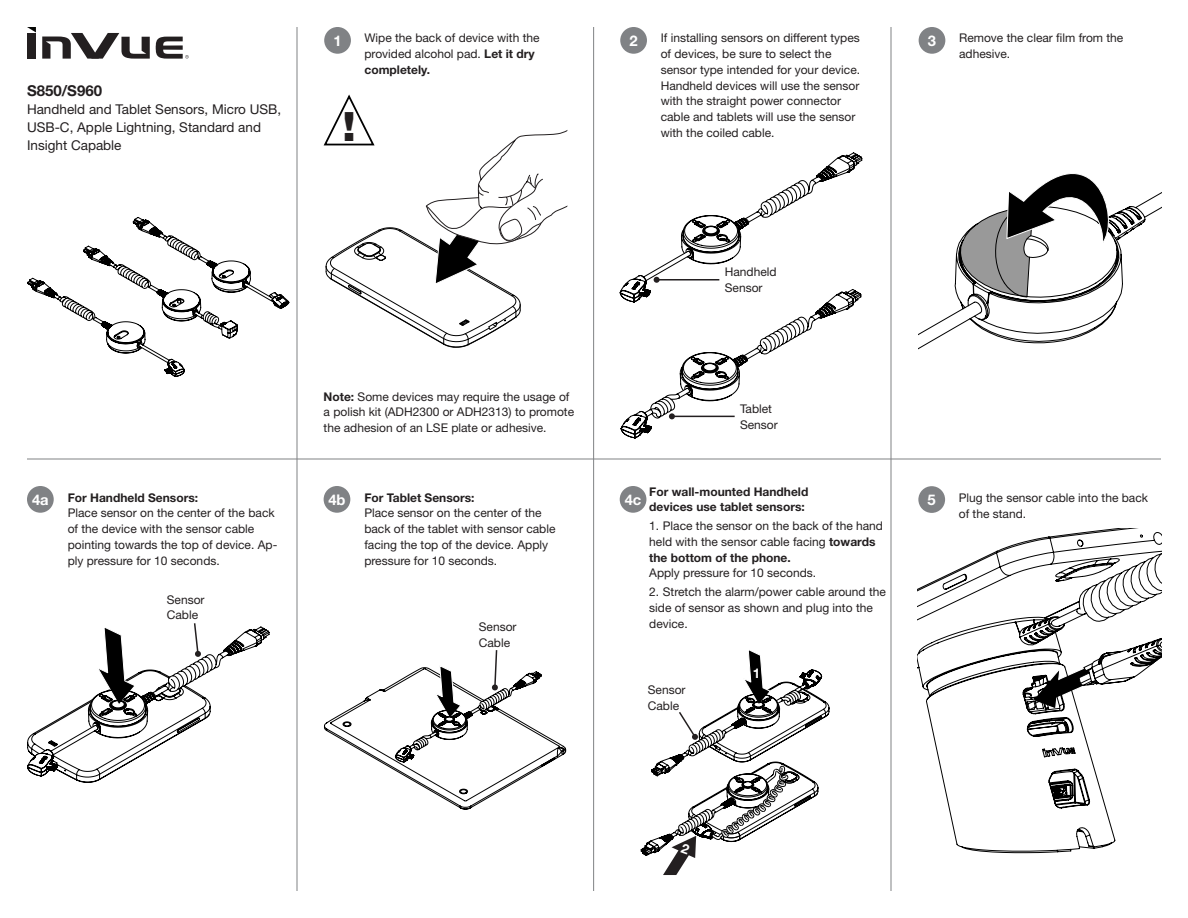
<style>
.page{position:relative;width:1188px;height:918px;background:#fff}
.page>*{position:absolute;margin:0;border:0;box-sizing:border-box;transform-origin:0 0}
.t1{font:900 40.5px "Helvetica Neue LT Std";color:#231f20}
.t2{font:700 15px "Helvetica Neue LT Std";color:#231f20}
.t3{font:700 14.7px "Helvetica Neue LT Std";color:#fff}
.t4{font:13.5px/18px "Helvetica Neue LT Std";color:#231f20}
.t5{font:700 13.5px "Helvetica Neue LT Std";color:#fff}
.t6{font:12px/15.8px "Helvetica Neue LT Std";color:#231f20}
.t7{font:700 12px "Helvetica Neue LT Std";color:#231f20}
.s1{font-weight:700}
</style>
<div class="page">
<hr style="left:27px;top:459px;width:1134px;height:1px;background:#808285">
<hr style="left:297px;top:27px;width:1px;height:864px;background:#808285">
<hr style="left:593px;top:27px;width:1px;height:864px;background:#808285">
<hr style="left:891px;top:27px;width:1px;height:864px;background:#808285">
<div style="left:28px;top:33px;width:8px;height:26px;background:#231f20"></div>
<svg style="left:42px;top:33px;width:108px;height:26px"></svg>
<svg style="left:27px;top:27px;width:9px;height:5px"></svg>
<svg style="left:156px;top:37px;width:33px;height:22px"></svg>
<svg style="left:28px;top:217px;width:261px;height:160px"></svg>
<div style="left:324px;top:27px;width:27px;height:27px;background:#808285;border-radius:50%"></div>
<div style="left:919px;top:27px;width:26px;height:27px;background:#808285;border-radius:50%"></div>
<svg style="left:919px;top:192px;width:242px;height:157px"></svg>
<svg style="left:961px;top:173px;width:161px;height:124px"></svg>
<div style="left:918px;top:486px;width:27px;height:27px;background:#808285;border-radius:50%"></div>
<div style="left:27px;top:486px;width:27px;height:27px;background:#808285;border-radius:50%"></div>
<svg style="left:917px;top:528px;width:244px;height:325px"></svg>
<div style="left:324px;top:486px;width:26px;height:27px;background:#808285;border-radius:50%"></div>
<div style="left:620px;top:486px;width:26px;height:27px;background:#808285;border-radius:50%"></div>
<svg style="left:27px;top:623px;width:242px;height:160px"></svg>
<svg style="left:324px;top:650px;width:242px;height:159px"></svg>
<div style="left:620px;top:27px;width:27px;height:27px;background:#808285;border-radius:50%"></div>
<svg style="left:620px;top:153px;width:242px;height:285px"></svg>
<svg style="left:323px;top:94px;width:244px;height:253px"></svg>
<svg style="left:641px;top:650px;width:188px;height:225px"></svg>
<p class="t2" style="left:27px;top:81px;width:77px">S850/S960</p>
<p class="t4" style="left:27px;top:100px;width:256px">Handheld and Tablet Sensors, Micro USB,<br>USB-C, Apple Lightning, Standard and<br>Insight Capable</p>
<p class="t3" style="left:333px;top:31px;width:10px">1</p>
<p class="t6" style="left:364px;top:30px;width:177px">Wipe the back of device with the provided alcohol pad. <span class="s1">Let it dry completely.</span></p>
<p class="t3" style="left:928px;top:31px;width:10px">3</p>
<p class="t6" style="left:959px;top:30px;width:166px">Remove the clear film from the adhesive.</p>
<p class="t3" style="left:630px;top:31px;width:10px">2</p>
<p class="t6" style="left:661px;top:30px;width:201px">If installing sensors on different types of devices, be sure to select the</p>
<p class="t6" style="left:661px;top:62px;width:201px">sensor type intended for your device.</p>
<p class="t6" style="left:661px;top:77px;width:200px">Handheld devices will use the sensor with the straight power connector cable and tablets will use the sensor with the coiled cable.</p>
<p class="t1" style="left:343px;top:102px;width:14px">!</p>
<p class="t3" style="left:32px;top:490px;width:18px">4a</p>
<p class="t7" style="left:68px;top:490px;width:132px">For Handheld Sensors:</p>
<p class="t6" style="left:68px;top:505px;width:211px">Place sensor on the center of the back of the device with the sensor cable pointing towards the top of device. Ap&shy;ply pressure for 10 seconds.</p>
<p class="t6" style="left:167px;top:591px;width:39px">Sensor</p>
<p class="t6" style="left:167px;top:607px;width:33px">Cable</p>
<p class="t6" style="left:324px;top:388px;width:252px"><span class="s1">Note:</span> Some devices may require the usage of a polish kit (ADH2300 or ADH2313) to promote the adhesion of an LSE plate or adhesive.</p>
<p class="t3" style="left:328px;top:490px;width:19px">4b</p>
<p class="t7" style="left:364px;top:490px;width:112px">For Tablet Sensors:</p>
<p class="t6" style="left:364px;top:505px;width:193px">Place sensor on the center of the back of the tablet with sensor cable facing the top of the device. Apply pressure for 10 seconds.</p>
<p class="t6" style="left:479px;top:619px;width:39px">Sensor</p>
<p class="t6" style="left:479px;top:635px;width:33px">Cable</p>
<p class="t6" style="left:725px;top:264px;width:53px">Handheld<br>Sensor</p>
<p class="t6" style="left:740px;top:400px;width:34px">Tablet</p>
<p class="t6" style="left:740px;top:416px;width:39px">Sensor</p>
<p class="t3" style="left:625px;top:490px;width:18px">4c</p>
<p class="t7" style="left:649px;top:484px;width:161px">For wall-mounted Handheld</p>
<p class="t7" style="left:649px;top:500px;width:157px">devices use tablet sensors:</p>
<p class="t6" style="left:649px;top:518px;width:235px">1. Place the sensor on the back of the hand held with the sensor cable facing <span class="s1">towards the bottom of the phone.<br></span>Apply pressure for 10 seconds.</p>
<p class="t6" style="left:649px;top:584px;width:238px">2. Stretch the alarm/power cable around the side of sensor as shown and plug into the device.</p>
<p class="t5" style="left:753px;top:665px;width:9px">1</p>
<p class="t6" style="left:648px;top:682px;width:39px">Sensor</p>
<p class="t6" style="left:648px;top:698px;width:33px">Cable</p>
<p class="t3" style="left:928px;top:490px;width:10px">5</p>
<p class="t6" style="left:959px;top:490px;width:191px">Plug the sensor cable into the back of the stand.</p>
</div>
